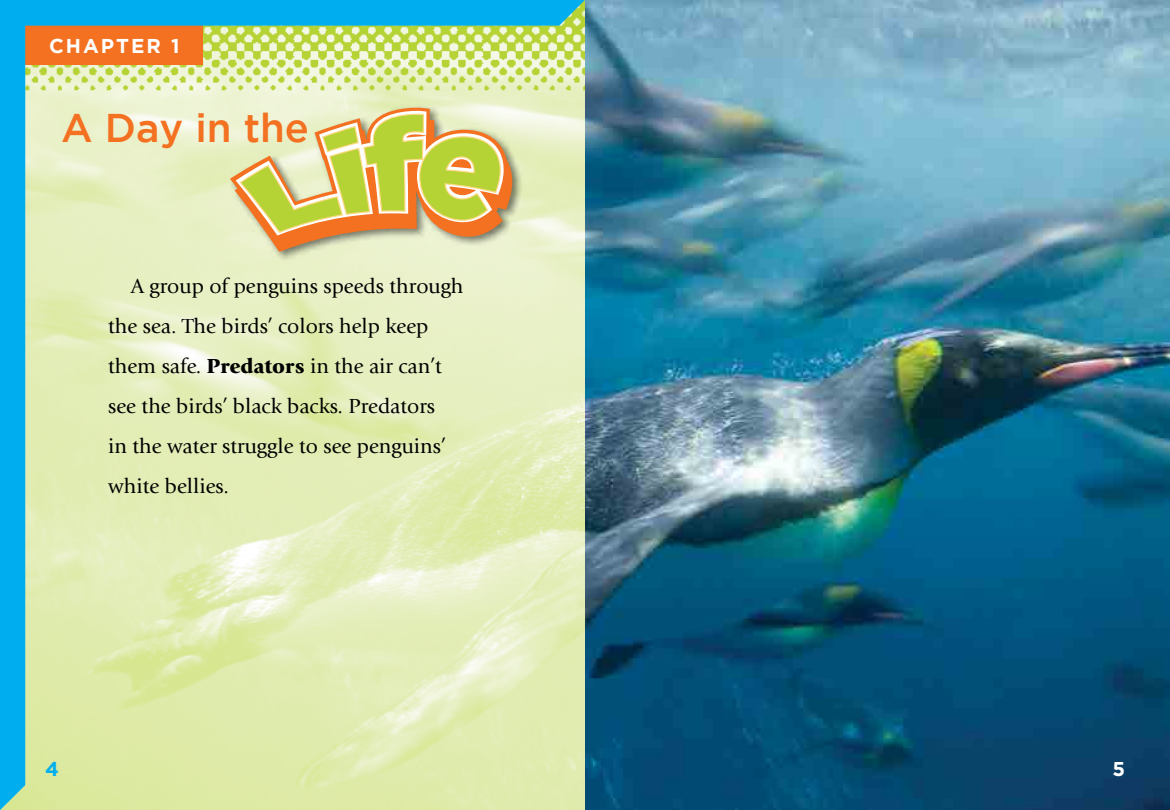
<style>
.page{position:relative;width:1170px;height:810px;background:#fff}
.page>*{position:absolute;margin:0;border:0;box-sizing:border-box;transform-origin:0 0}
.t1{font:500 40px "Gotham";color:#f37121}
.t2{font:21.25px/40px "Giovanni";color:#000}
.t3{font:700 20px "Gotham";letter-spacing:.1em;color:#fff}
.t4{font:700 20px "Gotham";color:#00aeef}
.t5{font:700 20px "Gotham";color:#fff}
.s1{font-weight:900}
</style>
<div class="page">
<img style="left:585px;top:0;width:585px;height:810px">
<svg style="left:0;top:0;width:585px;height:810px;background:#d1e6b8"></svg>
<div style="left:228px;top:104px;width:295px;height:158px;background:#000;opacity:.5"></div>
<svg style="left:226px;top:99px;width:289px;height:157px;background:#dbd086"></svg>
<p class="t3" style="left:49px;top:34px;width:132px">CHAPTER 1</p>
<h1 class="t1" style="left:61px;top:105px;width:249px">A Day in the</h1>
<p class="t2" style="left:108px;top:266px;width:357px;text-indent:23px">A group of penguins speeds through the sea. The birds’ colors help keep them safe. <span class="s1">Predators</span> in the air can’t see the birds’ black backs. Predators<br>in the water struggle to see penguins’ white bellies.</p>
<p class="t4" style="left:45px;top:756px;width:15px">4</p>
<p class="t5" style="left:1112px;top:756px;width:14px">5</p>
</div>
